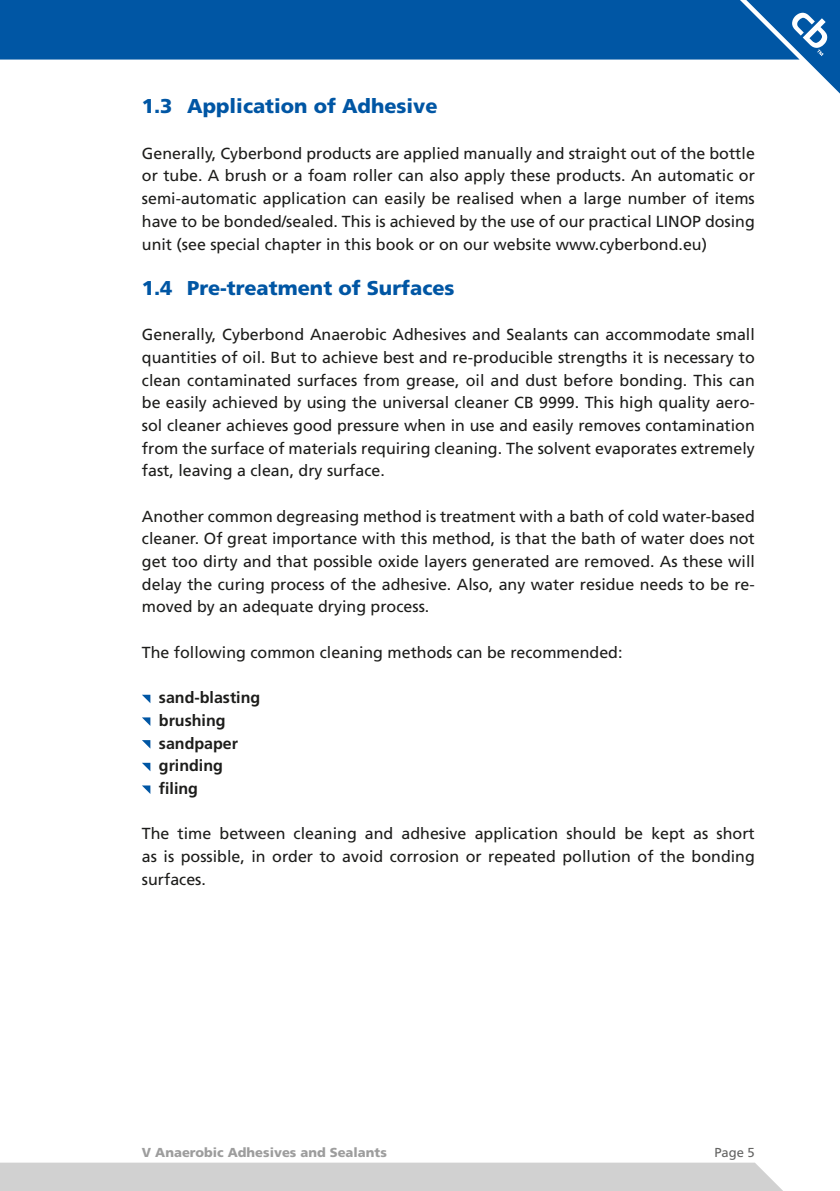
<style>
.page{position:relative;width:840px;height:1191px;background:#fff}
.page>*{position:absolute;margin:0;border:0;box-sizing:border-box;transform-origin:0 0}
.t1{font:900 20px "Frutiger LT Std";color:#0056a4}
.t2{font:16px/22.6px "Frutiger LT Std";color:#1d1d1b;text-align:justify}
.t3{font:700 16px/22.6px "Frutiger LT Std";color:#1d1d1b}
.t4{font:900 13px "Frutiger LT Std";color:#9d9d9d}
.t5{font:13px "Frutiger LT Std";color:#646463}
</style>
<div class="page">
<div style="left:0;top:0;width:729px;height:60px;background:#0056a4"></div>
<svg style="left:729px;top:0;width:110px;height:93px"></svg>
<div style="left:0;top:1162px;width:783px;height:29px;background:#d1d1d1"></div>
<svg style="left:142px;top:694px;width:8px;height:9px"></svg>
<svg style="left:142px;top:717px;width:8px;height:9px"></svg>
<svg style="left:142px;top:740px;width:8px;height:8px"></svg>
<svg style="left:142px;top:763px;width:8px;height:8px"></svg>
<svg style="left:142px;top:785px;width:8px;height:9px"></svg>
<p class="t1" style="left:142px;top:94px;width:297px">1.3 Application of Adhesive</p>
<p class="t2" style="left:142px;top:142px;width:614px">Generally, Cyberbond products are applied manually and straight out of the bottle or tube. A brush or a foam roller can also apply these products. An automatic or semi-automatic application can easily be realised when a large number of items have to be bonded/sealed. This is achieved by the use of our practical LINOP dosing unit (see special chapter in this book or on our website www.cyberbond.eu)</p>
<p class="t1" style="left:142px;top:276px;width:314px">1.4 Pre-treatment of Surfaces</p>
<p class="t2" style="left:142px;top:323px;width:614px">Generally, Cyberbond Anaerobic Adhesives and Sealants can accommodate small quantities of oil. But to achieve best and re-producible strengths it is necessary to clean contaminated surfaces from grease, oil and dust before bonding. This can be easily achieved by using the universal cleaner CB 9999. This high quality aero&shy;sol cleaner achieves good pressure when in use and easily removes contamination from the surface of materials requiring cleaning. The solvent evaporates extremely fast, leaving a clean, dry surface.</p>
<p class="t2" style="left:142px;top:505px;width:614px">Another common degreasing method is treatment with a bath of cold water-based cleaner. Of great importance with this method, is that the bath of water does not get too dirty and that possible oxide layers generated are removed. As these will delay the curing process of the adhesive. Also, any water residue needs to be re&shy;moved by an adequate drying process.</p>
<p class="t2" style="left:142px;top:641px;width:482px">The following common cleaning methods can be recommended:</p>
<p class="t3" style="left:159px;top:686px;width:103px">sand-blasting brushing sandpaper grinding filing</p>
<p class="t2" style="left:142px;top:822px;width:614px">The time between cleaning and adhesive application should be kept as short as is possible, in order to avoid corrosion or repeated pollution of the bonding surfaces.</p>
<p class="t4" style="left:142px;top:1144px;width:246px">V Anaerobic Adhesives and Sealants</p>
<p class="t5" style="left:714px;top:1144px;width:42px">Page 5</p>
</div>
